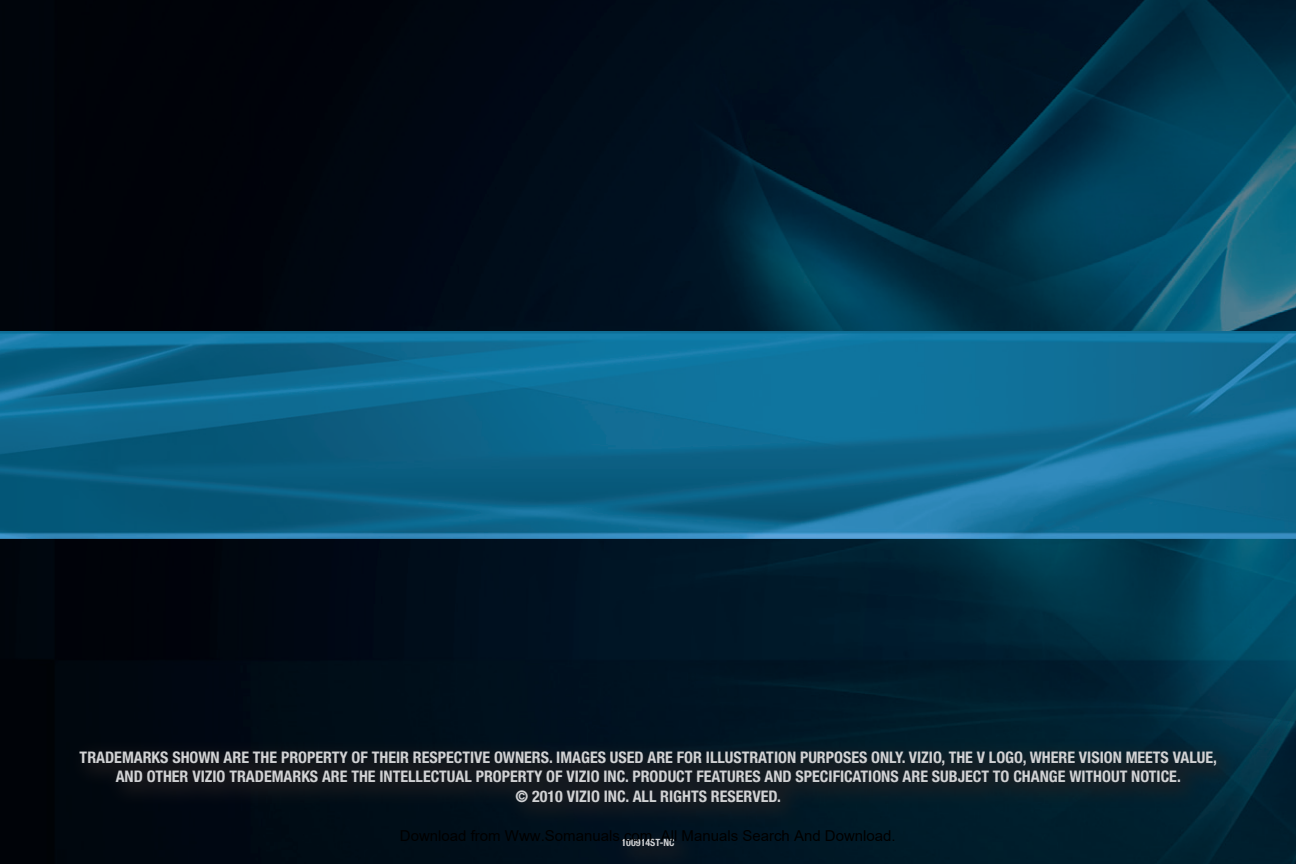
<style>
.page{position:relative;width:1296px;height:864px;background:#fff}
.page>*{position:absolute;margin:0;border:0;box-sizing:border-box;transform-origin:0 0}
.t1{font:700 condensed 16px/19.2px "Helvetica Neue LT Std";color:#d1d2d4;text-align:center}
.t2{font:15px "Arial";color:#000}
.t3{font:700 condensed 10px "Helvetica Neue LT Std";color:#d1d2d4}
</style>
<div class="page">
<img style="left:0;top:0;width:1296px;height:864px">
<img style="left:0;top:331px;width:1296px;height:208px">
<div style="left:68px;top:739px;width:1173px;height:88px;background:#231f20;opacity:.8"></div>
<div style="left:610px;top:826px;width:89px;height:38px;background:#041320"></div>
<p class="t1" style="left:80px;top:748px;width:1139px">TRADEMARKS SHOWN ARE THE PROPERTY OF THEIR RESPECTIVE OWNERS. IMAGES USED ARE FOR ILLUSTRATION PURPOSES ONLY. VIZIO, THE V LOGO, WHERE VISION MEETS VALUE,<br>AND OTHER VIZIO TRADEMARKS ARE THE INTELLECTUAL PROPERTY OF VIZIO INC. PRODUCT FEATURES AND SPECIFICATIONS ARE SUBJECT TO CHANGE WITHOUT NOTICE.</p>
<p class="t1" style="left:516px;top:786px;width:267px">© 2010 VIZIO INC. ALL RIGHTS RESERVED.</p>
<p class="t2" style="left:400px;top:827px;width:497px">Download from Www.Somanuals.com. All Manuals Search And Download.</p>
<p class="t3" style="left:621px;top:836px;width:55px">100914ST-NC</p>
</div>
